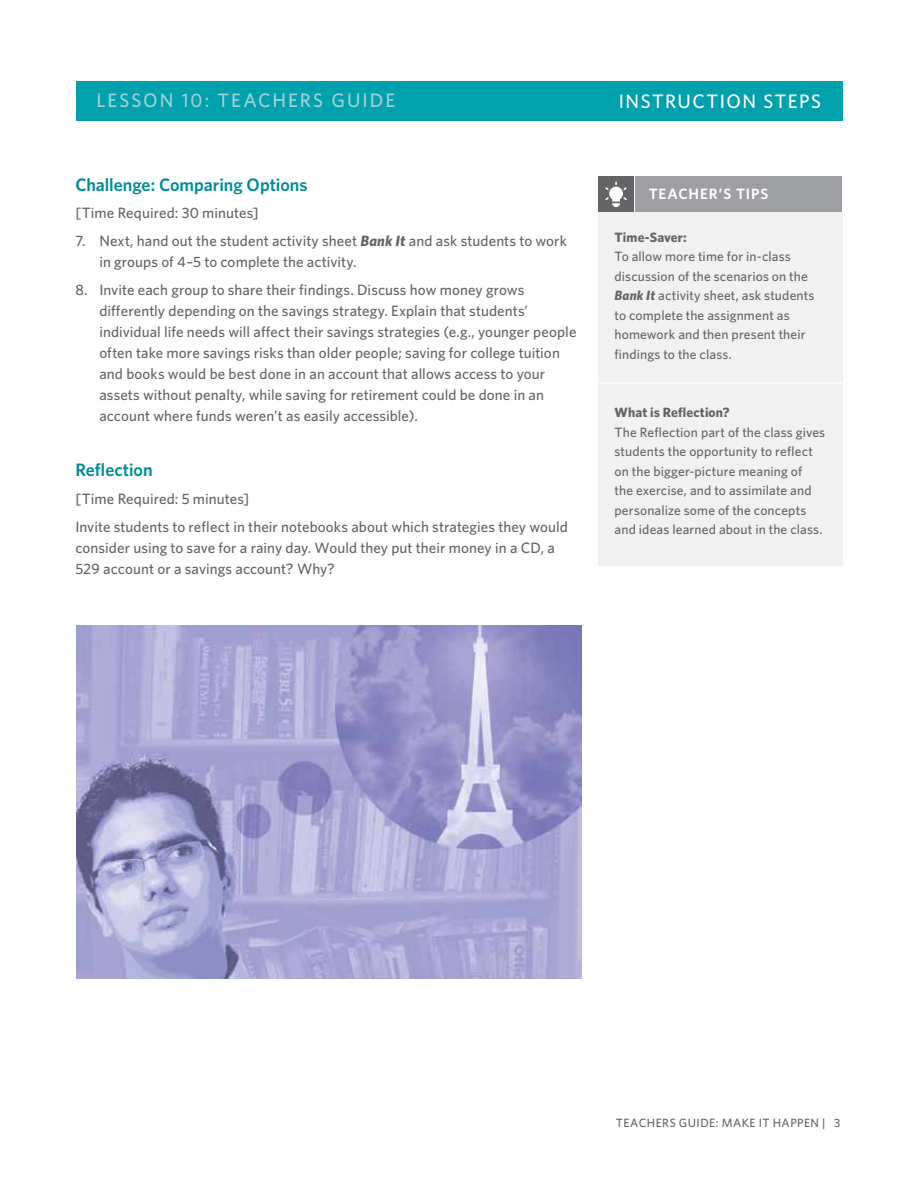
<style>
.page{position:relative;width:918px;height:1188px;background:#fff}
.page>*{position:absolute;margin:0;border:0;box-sizing:border-box;transform-origin:0 0}
.t1{font:500 19.5px "Whitney";letter-spacing:.1em;color:#a3d1d7}
.t2{font:500 19.5px "Whitney";color:#fff}
.t3{font:600 18px "Whitney";color:#008c99}
.t4{font:500 15px/21px "Whitney";letter-spacing:.005em;color:#636466}
.t5{font:600 15px "Whitney";letter-spacing:.06em;color:#fff}
.t6{font:500 13.5px/19.5px "Whitney";letter-spacing:.01em;color:#636466}
.t7{font:700 13.5px "Whitney";letter-spacing:.01em;color:#636466}
.t8{font:500 12px "Whitney";color:#636466}
.s1{font-weight:700;font-style:italic}
</style>
<div class="page">
<img style="left:77px;top:625px;width:505px;height:353px">
<div style="left:76px;top:81px;width:766px;height:40px;background:#00a0ad"></div>
<div style="left:598px;top:212px;width:244px;height:353px;background:#f1f1f2"></div>
<div style="left:598px;top:176px;width:36px;height:36px;background:#636466"></div>
<div style="left:635px;top:176px;width:207px;height:36px;background:#9d9fa2"></div>
<svg style="left:605px;top:182px;width:22px;height:25px"></svg>
<hr style="left:599px;top:382px;width:243px;height:2px;background:#fff">
<h1 class="t1" style="left:97px;top:88px;width:300px">LESSON 10: TEACHERS GUIDE</h1>
<h1 class="t2" style="left:619px;top:88px;width:21px">Instruction</h1>
<h1 class="t2" style="left:763px;top:88px;width:24px">Steps</h1>
<p class="t3" style="left:75px;top:173px;width:234px">Challenge: Comparing Options</p>
<p class="t4" style="left:75px;top:203px;width:185px">[Time Required: 30 minutes]</p>
<p class="t4" style="left:99px;top:230px;width:469px;text-indent:-24px">7. Next, hand out the student activity sheet <span class="s1">Bank It</span> and ask students to work in groups of 4–5 to complete the activity.</p>
<p class="t4" style="left:99px;top:279px;width:479px;text-indent:-24px">8. Invite each group to share their findings. Discuss how money grows differently depending on the savings strategy. Explain that students’ individual life needs will affect their savings strategies (e.g., younger people often take more savings risks than older people; saving for college tuition and books would be best done in an account that allows access to your assets without penalty, while saving for retirement could be done in an account where funds weren’t as easily accessible).</p>
<p class="t3" style="left:75px;top:458px;width:79px">Reflection</p>
<p class="t4" style="left:75px;top:485px;width:494px;line-height:27.8px">[Time Required: 5 minutes]<br>Invite students to reflect in their notebooks about which strategies they would</p>
<p class="t4" style="left:75px;top:537px;width:481px">consider using to save for a rainy day. Would they put their money in a CD, a<br>529 account or a savings account? Why?</p>
<p class="t5" style="left:649px;top:184px;width:21px">TEAC</p>
<p class="t5" style="left:689px;top:184px;width:80px">HER’S TIPS</p>
<p class="t7" style="left:615px;top:228px;width:74px">Time-Saver:</p>
<p class="t6" style="left:615px;top:247px;width:202px">To allow more time for in-class discussion of the scenarios on the<br><span class="s1">Bank It</span> activity sheet, ask students to complete the assignment as homework and then present their findings to the class.</p>
<p class="t7" style="left:615px;top:404px;width:117px">What is Reflection?</p>
<p class="t6" style="left:615px;top:422px;width:212px">The Reflection part of the class gives students the opportunity to reflect on the bigger-picture meaning of<br>the exercise, and to assimilate and personalize some of the concepts and ideas learned about in the class.</p>
<p class="t8" style="left:616px;top:1115px;width:9px">teachers</p>
<p class="t8" style="left:679px;top:1115px;width:17px">Guide</p>
<p class="t8" style="left:716px;top:1115px;width:16px">: make</p>
<p class="t8" style="left:759px;top:1115px;width:23px">it happen</p>
<p class="t8" style="left:822px;top:1115px;width:20px">| 3</p>
</div>
